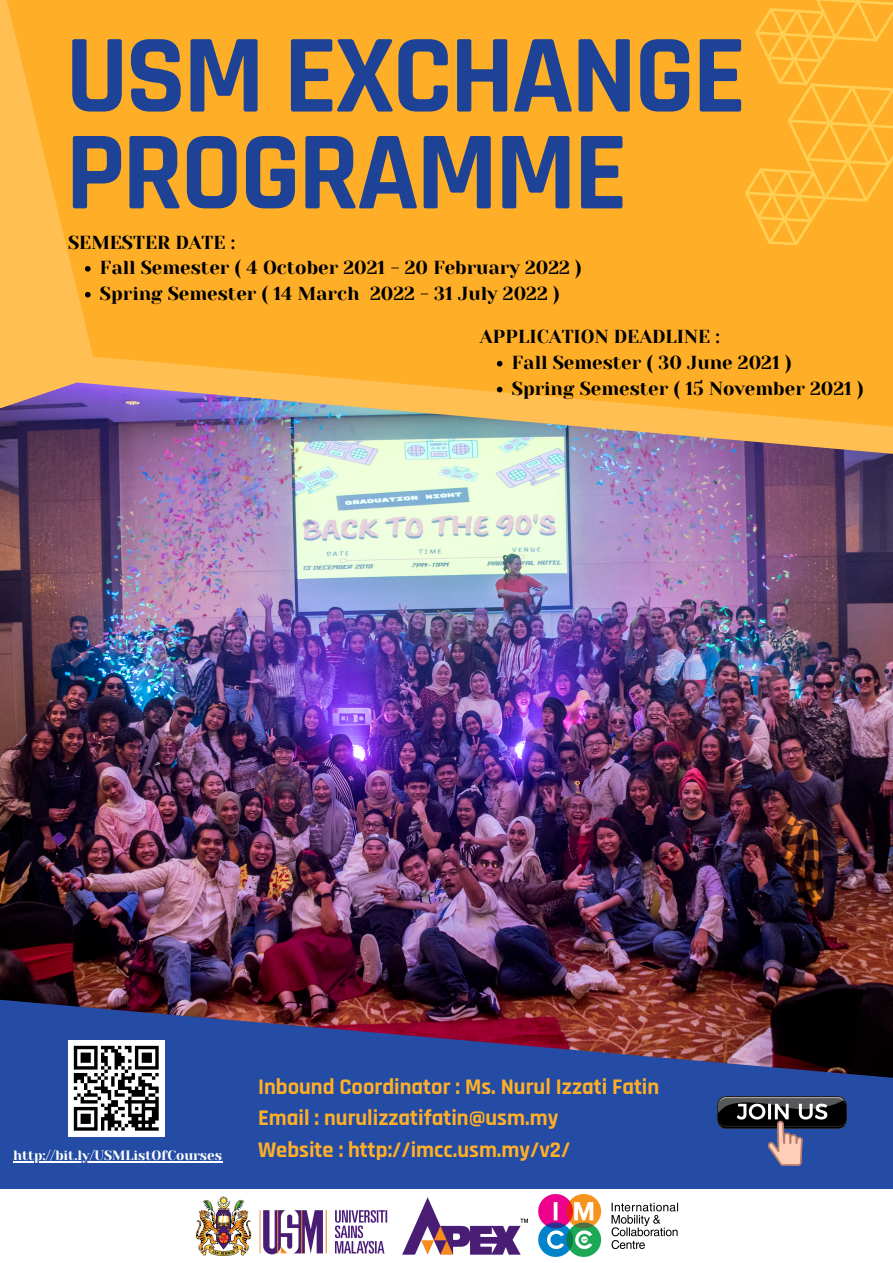
<style>
.page{position:relative;width:893px;height:1263px;background:#ffaf27}
.page>*{position:absolute;margin:0;border:0;box-sizing:border-box;transform-origin:0 0}
.t1{font:700 112.57px/96.8px "Rajdhani";letter-spacing:-.025em;color:#1e4396}
.t2{font:700 22.5px "Rajdhani";color:#ffaf27}
.t3{font:18.75px "Yeseva One";color:#000}
.t4{font:13.5px "Yeseva One";color:#fff}
</style>
<div class="page">
<div style="left:0;top:1188px;width:893px;height:75px;background:#fff"></div>
<div style="left:0;top:798px;width:893px;height:391px;background:#254ca4"></div>
<img style="left:0;top:374px;width:893px;height:704px">
<svg style="left:0;top:0;width:98px;height:506px"></svg>
<svg style="left:745px;top:0;width:148px;height:245px"></svg>
<img style="left:197px;top:1196px;width:329px;height:59px">
<img style="left:526px;top:1194px;width:153px;height:63px">
<img style="left:717px;top:1096px;width:129px;height:70px">
<img style="left:68px;top:1040px;width:97px;height:97px">
<svg style="left:85px;top:266px;width:6px;height:6px"></svg>
<svg style="left:85px;top:292px;width:6px;height:5px"></svg>
<svg style="left:497px;top:361px;width:5px;height:5px"></svg>
<svg style="left:497px;top:387px;width:5px;height:5px"></svg>
<hr style="left:13px;top:1161px;width:209px;height:1px;background:#fff">
<p class="t1" style="left:65px;top:30px;width:682px">USM EXCHANGE<br>PROGRAMME</p>
<p class="t3" style="left:68px;top:231px;width:169px">SEMESTER DATE :</p>
<p class="t3" style="left:100px;top:257px;width:483px">Fall Semester ( 4 October 2021 - 20 February 2022 )</p>
<p class="t3" style="left:100px;top:283px;width:461px">Spring Semester ( 14 March 2022 - 31 July 2022 )</p>
<p class="t3" style="left:480px;top:326px;width:241px">APPLICATION DEADLINE :</p>
<p class="t3" style="left:512px;top:352px;width:281px">Fall Semester ( 30 June 2021 )</p>
<p class="t3" style="left:512px;top:378px;width:353px">Spring Semester ( 15 November 2021 )</p>
<p class="t2" style="left:258px;top:1073px;width:403px">Inbound Coordinator : Ms. Nurul Izzati Fatin</p>
<p class="t2" style="left:258px;top:1104px;width:302px">Email : nurulizzatifatin@usm.my</p>
<p class="t4" style="left:13px;top:1148px;width:210px">http://bit.ly/USMListOfCourses</p>
<p class="t2" style="left:258px;top:1136px;width:314px">Website : http://imcc.usm.my/v2/</p>
</div>
